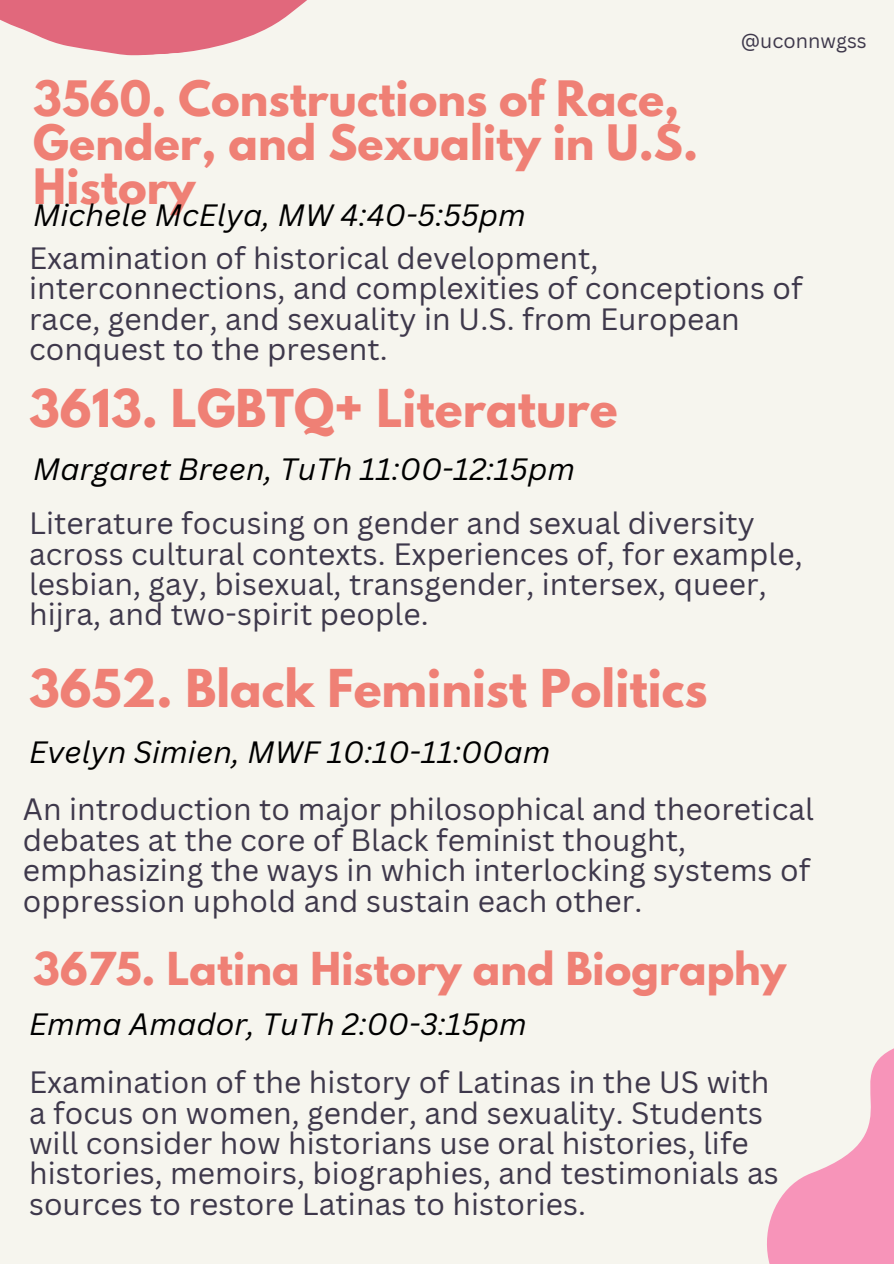
<style>
.page{position:relative;width:894px;height:1264px;background:#fff}
.page>*{position:absolute;margin:0;border:0;box-sizing:border-box;transform-origin:0 0}
.t1{font:700 46.2px "League Spartan";color:#ef8075}
.t2{font:700 43.2px/44px "League Spartan";color:#ef8075}
.t3{font:700 40.2px "League Spartan";color:#ef8075}
.t4{font:30px/30.5px "Canva Sans";color:#3e384b}
.t5{font:italic 30px "Canva Sans";color:#000}
.t6{font:19.8px "Canva Sans";color:#3e384b}
</style>
<div class="page">
<div style="left:0;top:0;width:893px;height:1263px;background:#f6f5ee"></div>
<svg style="left:0;top:0;width:307px;height:56px"></svg>
<svg style="left:767px;top:1049px;width:126px;height:214px"></svg>
<p class="t6" style="left:740px;top:27px;width:127px">@uconnwgss</p>
<h2 class="t2" style="left:33px;top:82px;width:666px">3560. Constructions of Race,<br>Gender, and Sexuality in U.S.<br>History</h2>
<p class="t4" style="left:29px;top:242px;width:775px">Examination of historical development, interconnections, and complexities of conceptions of race, gender, and sexuality in U.S. from European conquest to the present.</p>
<p class="t5" style="left:33px;top:193px;width:494px">Michele McElya, MW 4:40-5:55pm</p>
<h1 class="t1" style="left:29px;top:386px;width:590px">3613. LGBTQ+ Literature</h1>
<p class="t5" style="left:33px;top:447px;width:543px">Margaret Breen, TuTh 11:00-12:15pm</p>
<p class="t4" style="left:29px;top:507px;width:775px">Literature focusing on gender and sexual diversity across cultural contexts. Experiences of, for example, lesbian, gay, bisexual, transgender, intersex, queer, hijra, and two-spirit people.</p>
<h1 class="t1" style="left:29px;top:665px;width:679px">3652. Black Feminist Politics</h1>
<p class="t5" style="left:29px;top:730px;width:522px">Evelyn Simien, MWF 10:10-11:00am</p>
<p class="t4" style="left:23px;top:793px;width:792px">An introduction to major philosophical and theoretical debates at the core of Black feminist thought, emphasizing the ways in which interlocking systems of oppression uphold and sustain each other.</p>
<h3 class="t3" style="left:33px;top:948px;width:754px">3675. Latina History and Biography</h3>
<p class="t5" style="left:29px;top:1003px;width:499px">Emma Amador, TuTh 2:00-3:15pm</p>
<p class="t4" style="left:29px;top:1066px;width:751px">Examination of the history of Latinas in the US with a focus on women, gender, and sexuality. Students will consider how historians use oral histories, life histories, memoirs, biographies, and testimonials as sources to restore Latinas to histories.</p>
</div>
